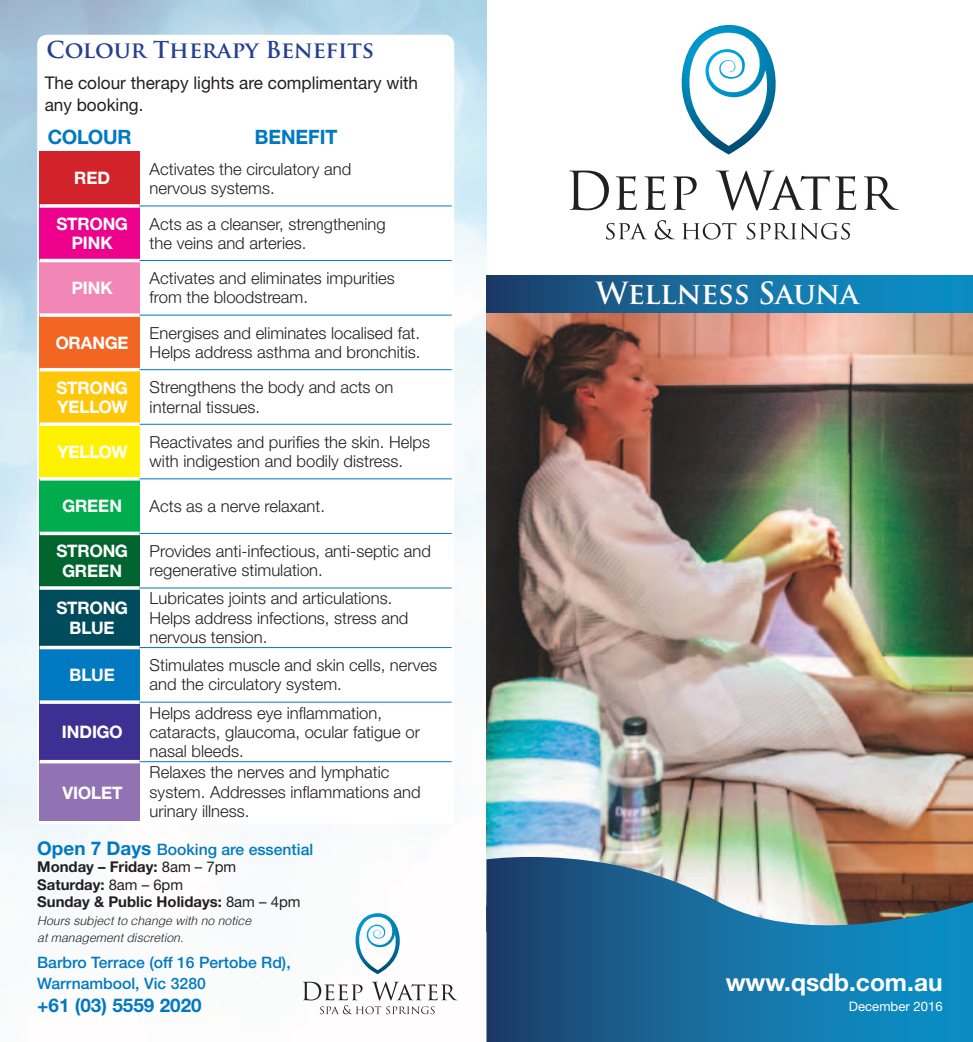
<style>
.page{position:relative;width:973px;height:1042px;background:#fff}
.page>*{position:absolute;margin:0;border:0;box-sizing:border-box;transform-origin:0 0}
.t1{font:700 29.75px "Trajan Pro";letter-spacing:-.01em;color:#fff}
.t2{font:700 24.5px "Helvetica Neue LT Std";color:#fff}
.t3{font:700 22.75px "Trajan Pro";color:#25408f}
.t4{font:700 20.12px "Helvetica";color:#0079c1}
.t5{font:700 18.9px "Helvetica Neue LT Std";color:#0079c1}
.t6{font:700 17.5px "Helvetica";color:#fff}
.t7{font:17.5px/21.9px "Helvetica Neue LT Std";color:#231f20}
.t8{font:300 16.62px/19.2px "Helvetica Neue LT Std";color:#231f20}
.t9{font:500 15.75px/21px "Helvetica Neue LT Std";color:#0079c1}
.t10{font:700 14.88px/17.5px "Helvetica Neue LT Std";color:#231f20}
.t11{font:13.12px "Helvetica Neue LT Std";color:#fff}
.t12{font:italic 300 12.25px/17.5px "Helvetica";color:#231f20}
.s1{font-weight:700;font-size:18.9px}
.s2{font-weight:400}
</style>
<div class="page">
<svg style="left:37px;top:35px;width:417px;height:788px"></svg>
<img style="left:486px;top:313px;width:486px;height:544px">
<svg style="left:486px;top:857px;width:486px;height:185px;background:#357396"></svg>
<div style="left:486px;top:275px;width:486px;height:38px;background:linear-gradient(to right,#1f426e,#0c97cf)"></div>
<svg style="left:569px;top:170px;width:39px;height:40px"></svg>
<svg style="left:615px;top:176px;width:21px;height:34px"></svg>
<svg style="left:644px;top:176px;width:21px;height:34px"></svg>
<svg style="left:673px;top:176px;width:23px;height:34px"></svg>
<svg style="left:715px;top:171px;width:114px;height:40px"></svg>
<svg style="left:835px;top:176px;width:21px;height:34px"></svg>
<svg style="left:864px;top:176px;width:34px;height:34px"></svg>
<svg style="left:606px;top:223px;width:40px;height:17px"></svg>
<svg style="left:654px;top:220px;width:21px;height:20px"></svg>
<svg style="left:682px;top:223px;width:54px;height:17px"></svg>
<svg style="left:746px;top:223px;width:103px;height:17px"></svg>
<svg style="left:681px;top:25px;width:95px;height:130px"></svg>
<div style="left:40px;top:151px;width:100px;height:55px;background:#d2232a"></div>
<div style="left:40px;top:206px;width:100px;height:54px;background:#ec008c"></div>
<div style="left:40px;top:260px;width:100px;height:55px;background:#f287b7"></div>
<div style="left:40px;top:315px;width:100px;height:55px;background:#f26522"></div>
<div style="left:40px;top:370px;width:100px;height:54px;background:#ffc708"></div>
<div style="left:40px;top:424px;width:100px;height:55px;background:#fff200"></div>
<div style="left:40px;top:479px;width:100px;height:54px;background:#00ac4e"></div>
<div style="left:40px;top:533px;width:100px;height:55px;background:#00652e"></div>
<div style="left:40px;top:588px;width:100px;height:59px;background:#004c5c"></div>
<div style="left:40px;top:647px;width:100px;height:55px;background:#0079c1"></div>
<div style="left:40px;top:702px;width:100px;height:59px;background:#3e3092"></div>
<div style="left:40px;top:761px;width:100px;height:60px;background:#9173b3"></div>
<svg style="left:40px;top:204px;width:100px;height:4px"></svg>
<hr style="left:40px;top:259px;width:100px;height:3px;background:#fff">
<svg style="left:40px;top:313px;width:100px;height:4px"></svg>
<hr style="left:40px;top:368px;width:100px;height:3px;background:#fff">
<svg style="left:40px;top:422px;width:100px;height:4px"></svg>
<hr style="left:40px;top:477px;width:100px;height:3px;background:#fff">
<hr style="left:40px;top:532px;width:100px;height:3px;background:#fff">
<svg style="left:40px;top:586px;width:100px;height:4px"></svg>
<hr style="left:40px;top:646px;width:100px;height:3px;background:#fff">
<svg style="left:40px;top:700px;width:100px;height:4px"></svg>
<hr style="left:40px;top:760px;width:100px;height:3px;background:#fff">
<hr style="left:140px;top:205px;width:311px;height:1px;background:#0079c1">
<hr style="left:140px;top:260px;width:311px;height:1px;background:#0079c1">
<hr style="left:140px;top:315px;width:311px;height:1px;background:#0079c1">
<hr style="left:140px;top:369px;width:311px;height:1px;background:#0079c1">
<hr style="left:140px;top:424px;width:311px;height:1px;background:#0079c1">
<hr style="left:140px;top:478px;width:311px;height:1px;background:#0079c1">
<hr style="left:140px;top:533px;width:311px;height:1px;background:#0079c1">
<hr style="left:140px;top:587px;width:311px;height:1px;background:#0079c1">
<hr style="left:140px;top:647px;width:311px;height:1px;background:#0079c1">
<hr style="left:140px;top:702px;width:311px;height:1px;background:#0079c1">
<hr style="left:140px;top:761px;width:311px;height:1px;background:#0079c1">
<svg style="left:302px;top:981px;width:155px;height:33px"></svg>
<svg style="left:353px;top:913px;width:47px;height:61px"></svg>
<h3 class="t3" style="left:47px;top:36px;width:329px">Colour Therapy Benefits</h3>
<p class="t7" style="left:45px;top:72px;width:375px">The colour therapy lights are complimentary with any booking.</p>
<p class="t4" style="left:48px;top:125px;width:85px">COLOUR</p>
<p class="t4" style="left:255px;top:125px;width:84px">BENEFIT</p>
<p class="t6" style="left:74px;top:167px;width:37px">RED</p>
<p class="t8" style="left:150px;top:159px;width:203px">Activates the circulatory and nervous systems.</p>
<p class="t6" style="left:56px;top:213px;width:24px">STRON</p>
<p class="t6" style="left:115px;top:213px;width:14px">G</p>
<p class="t6" style="left:72px;top:232px;width:42px">PINK</p>
<p class="t8" style="left:150px;top:214px;width:237px">Acts as a cleanser, strengthening the veins and arteries.</p>
<p class="t6" style="left:72px;top:277px;width:42px">PINK</p>
<p class="t8" style="left:150px;top:268px;width:247px">Activates and eliminates impurities from the bloodstream.</p>
<p class="t6" style="left:56px;top:332px;width:73px">ORANGE</p>
<p class="t8" style="left:150px;top:323px;width:272px">Energises and eliminates localised fat.<br>Helps address asthma and bronchitis.</p>
<p class="t6" style="left:56px;top:377px;width:24px">STRON</p>
<p class="t6" style="left:115px;top:377px;width:14px">G</p>
<p class="t6" style="left:57px;top:396px;width:23px">YELLO</p>
<p class="t6" style="left:111px;top:396px;width:18px">W</p>
<p class="t8" style="left:150px;top:377px;width:245px">Strengthens the body and acts on internal tissues.</p>
<p class="t6" style="left:57px;top:441px;width:23px">YELLO</p>
<p class="t6" style="left:111px;top:441px;width:18px">W</p>
<p class="t8" style="left:150px;top:432px;width:282px">Reactivates and purifies the skin. Helps with indigestion and bodily distress.</p>
<p class="t6" style="left:62px;top:495px;width:13px">GREEN</p>
<p class="t8" style="left:150px;top:496px;width:177px">Acts as a nerve relaxant.</p>
<p class="t6" style="left:56px;top:540px;width:24px">STRON</p>
<p class="t6" style="left:115px;top:540px;width:14px">G</p>
<p class="t6" style="left:62px;top:560px;width:13px">GREEN</p>
<p class="t8" style="left:150px;top:541px;width:283px">Provides anti-infectious, anti-septic and regenerative stimulation.</p>
<p class="t6" style="left:56px;top:597px;width:24px">STRON</p>
<p class="t6" style="left:115px;top:597px;width:14px">G</p>
<p class="t6" style="left:70px;top:617px;width:47px">BLUE</p>
<p class="t8" style="left:150px;top:588px;width:260px">Lubricates joints and articulations.<br>Helps address infections, stress and nervous tension.</p>
<p class="t6" style="left:70px;top:664px;width:24px">BLUE</p>
<p class="t8" style="left:150px;top:655px;width:289px">Stimulates muscle and skin cells, nerves and the circulatory system.</p>
<p class="t6" style="left:62px;top:721px;width:59px">INDIGO</p>
<p class="t8" style="left:150px;top:703px;width:272px">Helps address eye inflammation, cataracts, glaucoma, ocular fatigue or nasal bleeds.</p>
<p class="t6" style="left:62px;top:782px;width:22px">VIOLET</p>
<p class="t8" style="left:150px;top:762px;width:272px">Relaxes the nerves and lymphatic system. Addresses inflammations and urinary illness.</p>
<p class="t9" style="left:37px;top:838px;width:277px"><span class="s1">Open 7 Days</span> Booking are essential</p>
<p class="t10" style="left:37px;top:857px;width:265px">Monday – Friday: <span class="s2">8am – 7pm<br></span>Saturday: <span class="s2">8am – 6pm<br></span>Sunday &amp; Public Holidays: <span class="s2">8am – 4pm</span></p>
<p class="t12" style="left:37px;top:911px;width:215px">Hours subject to change with no notice at management discretion.</p>
<p class="t9" style="left:37px;top:952px;width:255px">Barbro Terrace (off 16 Pertobe Rd),<br>Warrnambool, Vic 3280</p>
<p class="t5" style="left:37px;top:993px;width:166px">+61 (03) 5559 2020</p>
<h1 class="t1" style="left:595px;top:275px;width:264px">Wellness Sauna</h1>
<h2 class="t2" style="left:725px;top:967px;width:218px">www.qsdb.com.au</h2>
<p class="t11" style="left:848px;top:998px;width:95px">December 2016</p>
</div>
